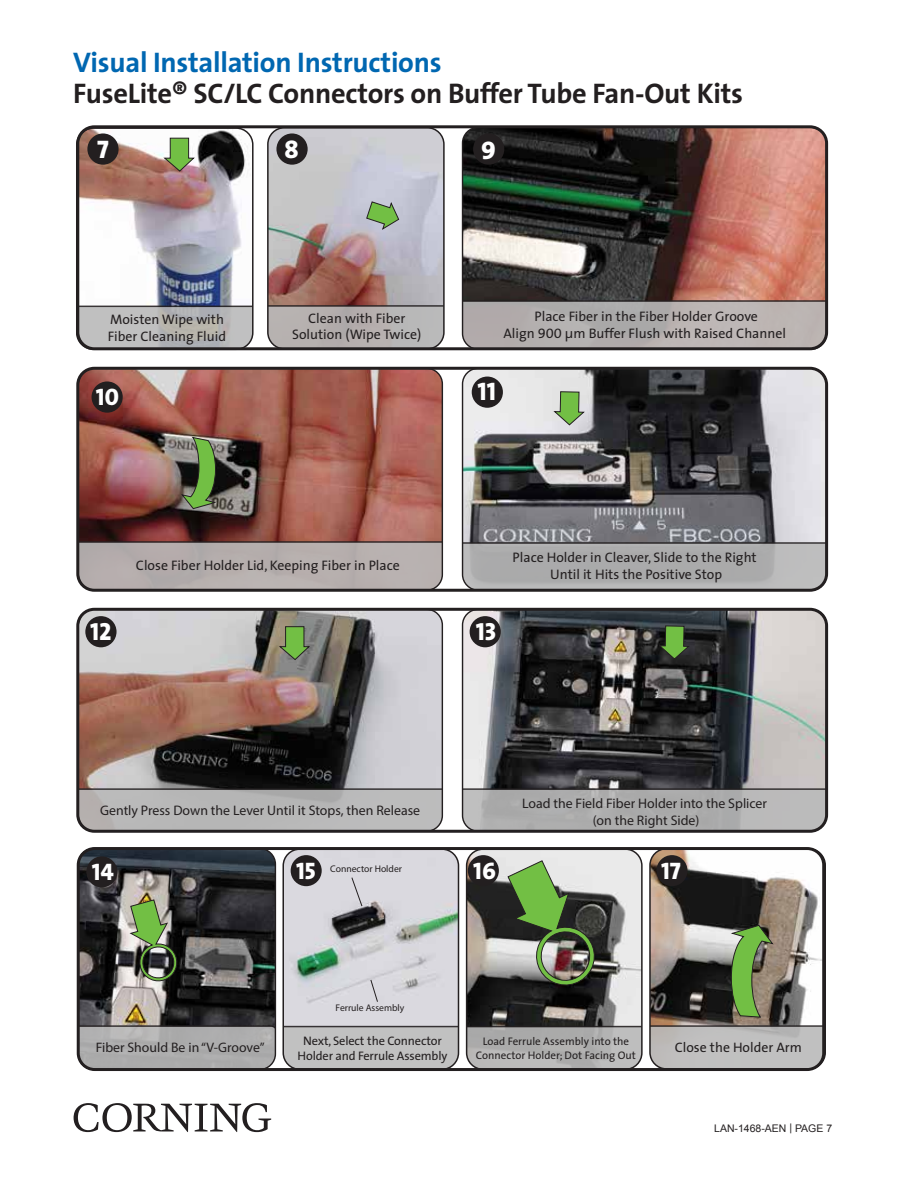
<style>
.page{position:relative;width:918px;height:1188px;background:#fff}
.page>*{position:absolute;margin:0;border:0;box-sizing:border-box;transform-origin:0 0}
.t1{font:700 28.5px "The Sans";letter-spacing:-.01em;color:#231f20}
.t2{font:700 28.5px "The Sans";letter-spacing:-.01em;color:#0067b1}
.t3{font:25.5px "The Sans Extra Bold Caps";color:#fff}
.t4{font:24.9px "The Sans Extra Bold Caps";color:#fff}
.t5{font:24px "The Sans Extra Bold Caps";color:#fff}
.t6{font:13.8px/16.6px "The Sans";color:#231f20;text-align:center}
.t7{font:13.8px/16.6px "Myriad Pro";color:#231f20;text-align:center}
.t8{font:12.45px/14.9px "The Sans";letter-spacing:-.01em;color:#231f20;text-align:center}
.t9{font:11.1px/13.2px "The Sans";color:#231f20;text-align:center}
.t10{font:10.5px "Arial";color:#231f20}
.t11{font:9.6px "Myriad Pro";color:#231f20}
.s1{font-family:"The Sans Caps"}
</style>
<div class="page">
<img style="left:463px;top:609px;width:364px;height:179px">
<svg style="left:463px;top:788px;width:361px;height:41px;background:#a9a9a9"></svg>
<svg style="left:659px;top:626px;width:31px;height:34px"></svg>
<img style="left:80px;top:612px;width:362px;height:176px">
<svg style="left:80px;top:788px;width:362px;height:41px;background:#b1b0b0"></svg>
<svg style="left:279px;top:626px;width:31px;height:34px"></svg>
<div style="left:76px;top:608px;width:752px;height:225px;border:3px solid #231f20;border-radius:17px"></div>
<img style="left:80px;top:129px;width:171px;height:177px">
<svg style="left:77px;top:306px;width:174px;height:43px;background:#b6b5b5"></svg>
<svg style="left:164px;top:138px;width:31px;height:34px"></svg>
<img style="left:268px;top:130px;width:174px;height:175px">
<svg style="left:270px;top:305px;width:172px;height:41px;background:#b0acab"></svg>
<div style="left:267px;top:127px;width:178px;height:223px;border:2px solid #231f20;border-radius:17px"></div>
<img style="left:463px;top:129px;width:361px;height:171px">
<svg style="left:463px;top:300px;width:364px;height:49px;background:#afaaa9"></svg>
<div style="left:76px;top:125px;width:752px;height:225px;border:3px solid #231f20;border-radius:17px"></div>
<img style="left:80px;top:371px;width:362px;height:170px">
<svg style="left:80px;top:541px;width:362px;height:47px;background:#b0a8a7"></svg>
<svg style="left:180px;top:436px;width:37px;height:74px;background:#64804f"></svg>
<img style="left:463px;top:368px;width:364px;height:174px">
<svg style="left:463px;top:542px;width:361px;height:46px;background:#aaa"></svg>
<svg style="left:554px;top:391px;width:31px;height:34px"></svg>
<div style="left:76px;top:367px;width:752px;height:225px;border:3px solid #231f20;border-radius:17px"></div>
<div style="left:276px;top:133px;width:32px;height:32px;background:#231f20;border-radius:50%"></div>
<div style="left:87px;top:133px;width:32px;height:32px;background:#231f20;border-radius:50%"></div>
<div style="left:473px;top:133px;width:31px;height:32px;background:#231f20;border-radius:50%"></div>
<div style="left:92px;top:381px;width:31px;height:32px;background:#231f20;border-radius:50%"></div>
<div style="left:472px;top:377px;width:31px;height:31px;background:#231f20;border-radius:50%"></div>
<div style="left:85px;top:616px;width:32px;height:31px;background:#231f20;border-radius:50%"></div>
<div style="left:470px;top:616px;width:31px;height:31px;background:#231f20;border-radius:50%"></div>
<svg style="left:366px;top:201px;width:33px;height:29px"></svg>
<img style="left:78px;top:851px;width:197px;height:174px">
<svg style="left:78px;top:1025px;width:197px;height:45px;background:#a7a7a7"></svg>
<svg style="left:130px;top:899px;width:49px;height:85px;background:#6b7d5b"></svg>
<img style="left:467px;top:851px;width:173px;height:175px">
<svg style="left:467px;top:1026px;width:173px;height:41px;background:#adadac"></svg>
<svg style="left:507px;top:860px;width:91px;height:130px;background:#748466"></svg>
<div style="left:466px;top:848px;width:177px;height:222px;border:2px solid #231f20;border-radius:17px"></div>
<img style="left:285px;top:851px;width:174px;height:175px">
<div style="left:285px;top:1026px;width:174px;height:41px;background:#c1c1c1"></div>
<div style="left:282px;top:848px;width:177px;height:222px;border:2px solid #231f20;border-radius:17px"></div>
<img style="left:652px;top:851px;width:173px;height:174px">
<svg style="left:652px;top:1025px;width:171px;height:42px;background:#b8b7b7"></svg>
<svg style="left:729px;top:924px;width:46px;height:94px;background:#748d55"></svg>
<div style="left:649px;top:848px;width:177px;height:222px;border:2px solid #231f20;border-radius:17px"></div>
<div style="left:77px;top:847px;width:748px;height:224px;border:3px solid #231f20;border-radius:17px"></div>
<div style="left:86px;top:856px;width:31px;height:31px;background:#231f20;border-radius:50%"></div>
<div style="left:468px;top:855px;width:31px;height:31px;background:#231f20;border-radius:50%"></div>
<div style="left:291px;top:855px;width:31px;height:31px;background:#231f20;border-radius:50%"></div>
<div style="left:656px;top:855px;width:31px;height:31px;background:#231f20;border-radius:50%"></div>
<svg style="left:351px;top:877px;width:12px;height:30px"></svg>
<svg style="left:370px;top:979px;width:8px;height:24px"></svg>
<svg style="left:73px;top:1103px;width:198px;height:29px"></svg>
<h1 class="t2" style="left:73px;top:38px;width:370px">Visual Installation Instructions</h1>
<h1 class="t1" style="left:73px;top:70px;width:671px">FuseLite® SC/LC Connectors on Buffer Tube Fan-Out Kits</h1>
<h2 class="t3" style="left:97px;top:128px;width:13px">7</h2>
<h2 class="t3" style="left:285px;top:128px;width:16px">8</h2>
<h2 class="t3" style="left:481px;top:129px;width:16px">9</h2>
<p class="t6" style="left:108px;top:311px;width:120px;text-align:left">Moisten Wipe with<br>Fiber Cleaning Fluid</p>
<p class="t6" style="left:292px;top:309px;width:131px">Clean with Fiber<br>Solution (Wipe Twice)</p>
<p class="t6" style="left:503px;top:308px;width:284px">Place Fiber in the Fiber Holder Groove<br>Align <span class="s1">900</span> µm Buffer Flush with Raised Channel</p>
<h3 class="t5" style="left:96px;top:377px;width:24px">10</h3>
<h2 class="t3" style="left:478px;top:370px;width:20px">11</h2>
<p class="t6" style="left:136px;top:557px;width:265px">Close Fiber Holder Lid, Keeping Fiber in Place</p>
<p class="t6" style="left:513px;top:549px;width:245px">Place Holder in Cleaver, Slide to the Right<br>Until it Hits the Positive Stop</p>
<h3 class="t4" style="left:90px;top:610px;width:23px">12</h3>
<h3 class="t4" style="left:476px;top:610px;width:22px">13</h3>
<p class="t7" style="left:100px;top:802px;width:322px">Gently Press Down the Lever Until it Stops, then Release</p>
<p class="t7" style="left:522px;top:795px;width:246px">Load the Field Fiber Holder into the Splicer (on the Right Side)</p>
<h3 class="t5" style="left:92px;top:852px;width:24px">14</h3>
<h3 class="t5" style="left:296px;top:850px;width:21px">15</h3>
<h3 class="t5" style="left:473px;top:850px;width:24px">16</h3>
<h3 class="t5" style="left:661px;top:850px;width:21px">17</h3>
<p class="t11" style="left:330px;top:863px;width:73px">Connector Holder</p>
<p class="t11" style="left:336px;top:1002px;width:70px">Ferrule Assembly</p>
<p class="t7" style="left:96px;top:1039px;width:170px">Fiber Should Be in “V-Groove”</p>
<p class="t8" style="left:298px;top:1033px;width:151px">Next, Select the Connector<br>Holder and Ferrule Assembly</p>
<p class="t6" style="left:675px;top:1039px;width:129px">Close the Holder Arm</p>
<p class="t9" style="left:476px;top:1035px;width:162px">Load Ferrule Assembly into the<br>Connector Holder; Dot Facing Out</p>
<p class="t10" style="left:714px;top:1121px;width:120px">LAN-1468-AEN | PAGE 7</p>
</div>
